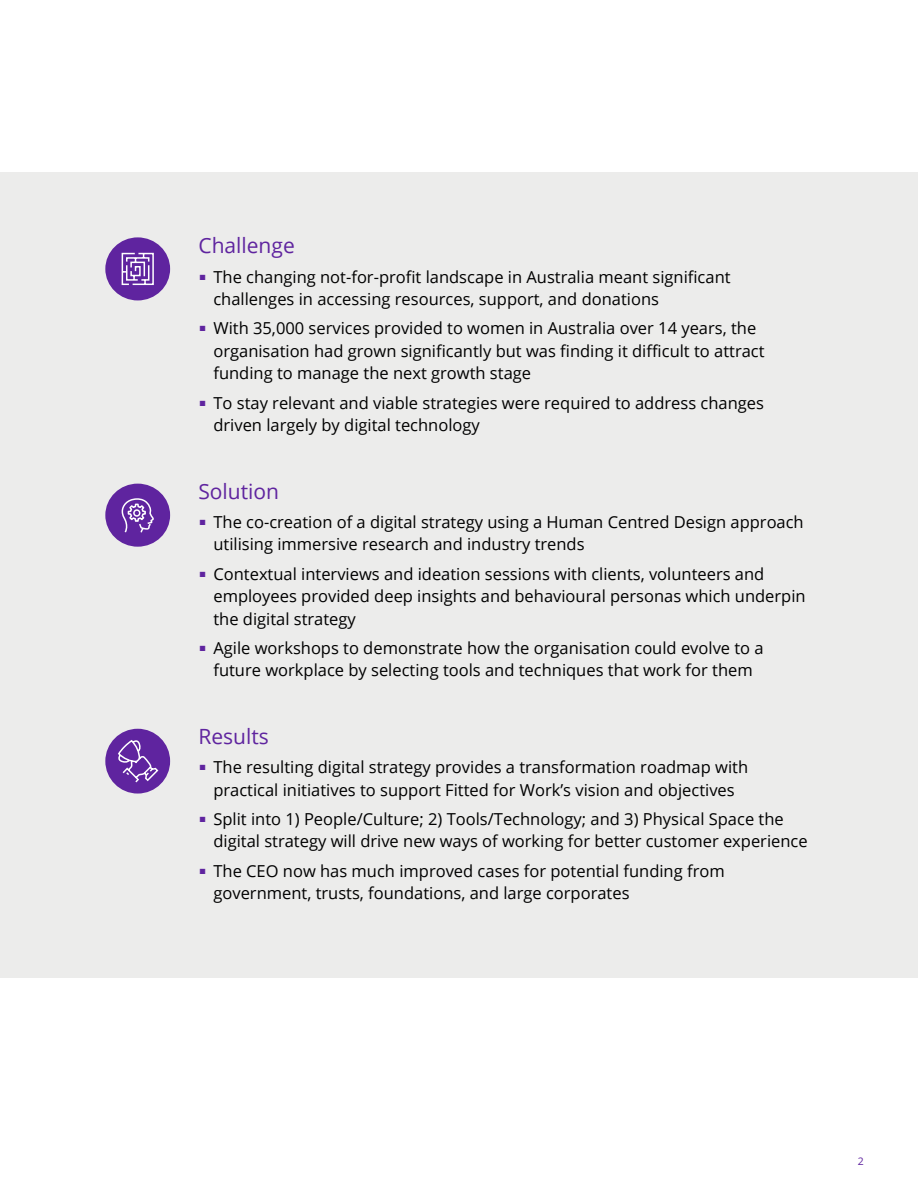
<style>
.page{position:relative;width:918px;height:1188px;background:#fff}
.page>*{position:absolute;margin:0;border:0;box-sizing:border-box;transform-origin:0 0}
.t1{font:21px "Open Sans";color:#5f249f}
.t2{font:16.5px/22.5px "Open Sans";color:#000}
.t3{font:10.5px "Open Sans";color:#5f249f}
</style>
<div class="page">
<div style="left:0;top:172px;width:918px;height:805px;background:#ececeb"></div>
<div style="left:105px;top:729px;width:65px;height:65px;background:#5f249f;border-radius:50%"></div>
<svg style="left:118px;top:740px;width:41px;height:43px"></svg>
<div style="left:105px;top:484px;width:65px;height:63px;background:#5f249f;border-radius:50%"></div>
<svg style="left:121px;top:498px;width:33px;height:35px"></svg>
<div style="left:105px;top:237px;width:65px;height:63px;background:#5f249f;border-radius:50%"></div>
<svg style="left:121px;top:252px;width:33px;height:34px"></svg>
<p class="t1" style="left:198px;top:231px;width:98px">Challenge</p>
<p class="t2" style="left:213px;top:265px;width:519px;text-indent:-13px"><sup>■</sup> The changing not-for-profit landscape in Australia meant significant challenges in accessing resources, support, and donations</p>
<p class="t2" style="left:213px;top:317px;width:553px;text-indent:-13px"><sup>■</sup> With 35,000 services provided to women in Australia over 14 years, the organisation had grown significantly but was finding it difficult to attract funding to manage the next growth stage</p>
<p class="t2" style="left:213px;top:391px;width:552px;text-indent:-13px"><sup>■</sup> To stay relevant and viable strategies were required to address changes driven largely by digital technology</p>
<p class="t1" style="left:198px;top:477px;width:82px">Solution</p>
<p class="t2" style="left:213px;top:510px;width:592px;text-indent:-13px"><sup>■</sup> The co-creation of a digital strategy using a Human Centred Design approach utilising immersive research and industry trends</p>
<p class="t2" style="left:213px;top:562px;width:594px;text-indent:-13px"><sup>■</sup> Contextual interviews and ideation sessions with clients, volunteers and employees provided deep insights and behavioural personas which underpin the digital strategy</p>
<p class="t2" style="left:200px;top:636px;width:565px;text-align:center"><sup>■</sup> Agile workshops to demonstrate how the organisation could evolve to a future workplace by selecting tools and techniques that work for them</p>
<p class="t1" style="left:198px;top:722px;width:72px">Results</p>
<p class="t2" style="left:200px;top:755px;width:550px;text-align:center"><sup>■</sup> The resulting digital strategy provides a transformation roadmap with practical initiatives to support Fitted for Work’s vision and objectives</p>
<p class="t2" style="left:213px;top:807px;width:596px;text-indent:-13px"><sup>■</sup> Split into 1) People/Culture; 2) Tools/Technology; and 3) Physical Space the digital strategy will drive new ways of working for better customer experience</p>
<p class="t2" style="left:213px;top:859px;width:513px;text-indent:-13px"><sup>■</sup> The CEO now has much improved cases for potential funding from government, trusts, foundations, and large corporates</p>
<p class="t3" style="left:858px;top:1154px;width:8px">2</p>
</div>
